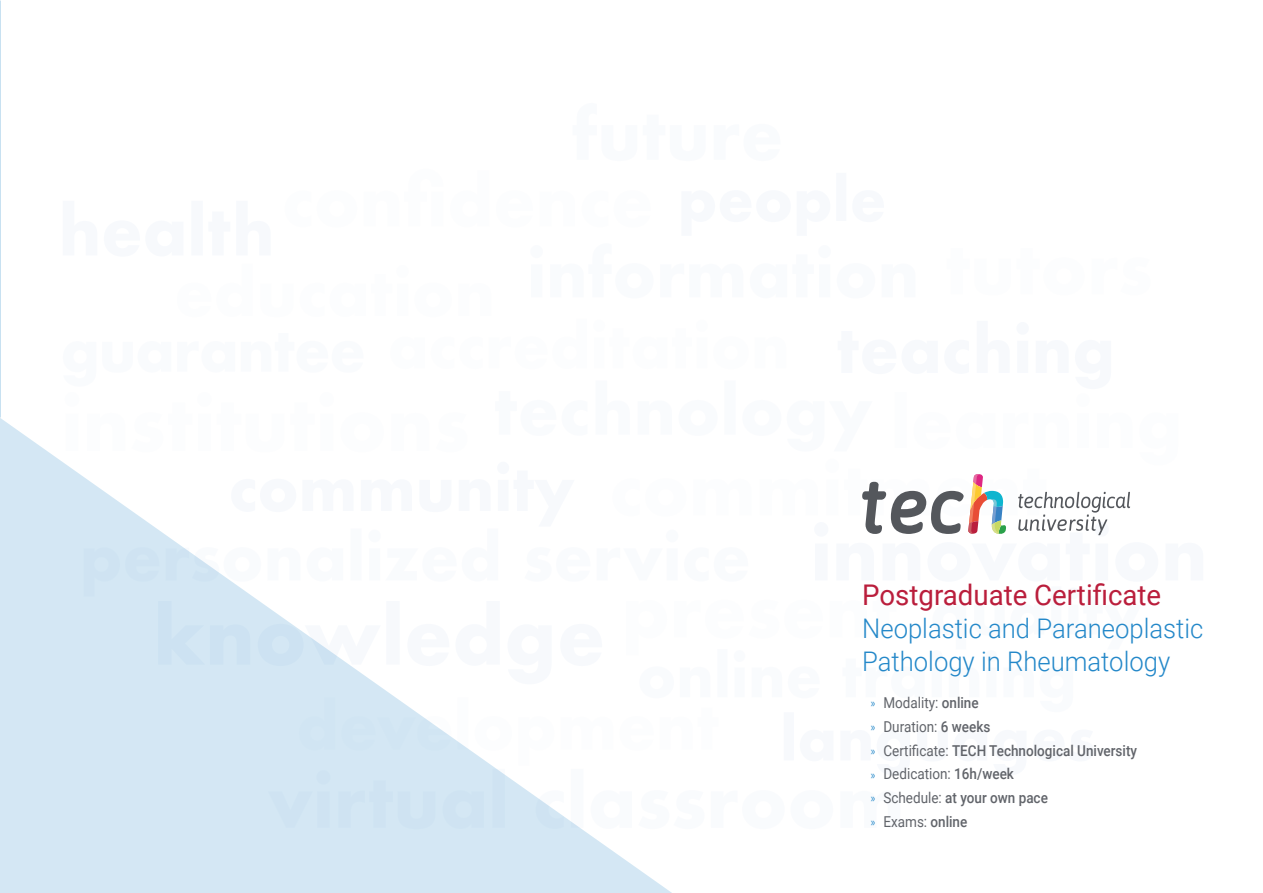
<style>
.page{position:relative;width:1263px;height:893px;background:#fff}
.page>*{position:absolute;margin:0;border:0;box-sizing:border-box;transform-origin:0 0}
.t1{font:28.5px "Roboto";color:#ba1e3c}
.t2{font:300 27px/33px "Roboto";color:#2488c9;scale:.95 1}
.t3{font:500 15px/23.7px "Roboto";color:#61646a;scale:.9 1}
.s1{font-family:"Myriad Pro";font-weight:400;font-size:12px;color:#2488c9}
.s2{font-weight:400}
</style>
<div class="page">
<div style="left:0;top:418px;width:672px;height:475px;background:#d4e7f4"></div>
<svg style="left:63px;top:418px;width:1067px;height:411px"></svg>
<h1 class="t1" style="left:862px;top:575px;width:301px">Postgraduate Certificate</h1>
<h2 class="t2" style="left:862px;top:611px;width:361px">Neoplastic and Paraneoplastic<br>Pathology in Rheumatology</h2>
<p class="t3" style="left:871px;top:690px;width:297px"><span class="s1">»</span> <span class="s2">Modality:</span> online<br><span class="s1">»</span> <span class="s2">Duration:</span> 6 weeks<br><span class="s1">»</span> <span class="s2">Certificate:</span> TECH Technological University <span class="s1">»</span> <span class="s2">Dedication:</span> 16h/week<br><span class="s1">»</span> <span class="s2">Schedule:</span> at your own pace<br><span class="s1">»</span> <span class="s2">Exams:</span> online</p>
</div>
